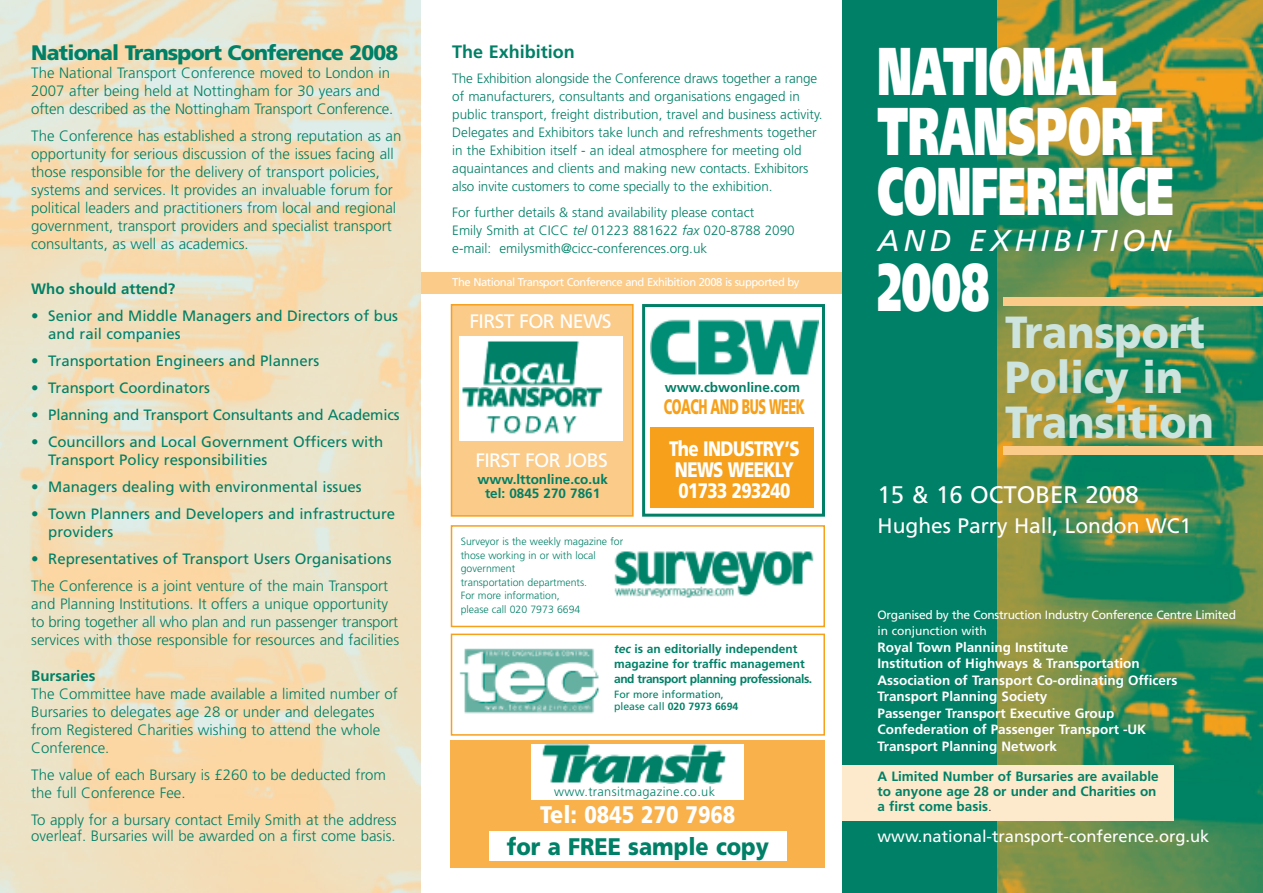
<style>
.page{position:relative;width:1263px;height:893px;background:#fff}
.page>*{position:absolute;margin:0;border:0;box-sizing:border-box;transform-origin:0 0}
.t1{font:900 67.5px/60px "Frutiger";color:#fff;scale:.6 1}
.t2{font:900 45px/45px "Frutiger";color:#cde3de;scale:.9 1}
.t3{font:italic 30px "Frutiger";letter-spacing:.145em;color:#fff}
.t4{font:900 24px "Frutiger";color:#008066;scale:.9 1}
.t5{font:24px "Frutiger";color:#fff}
.t6{font:900 24px "Frutiger";color:#fff;scale:.9 1}
.t7{font:900 21px/21px "Frutiger";letter-spacing:-.035em;color:#fff;scale:.8 1}
.t8{font:900 21px "Frutiger";letter-spacing:-.035em;color:#008066}
.t9{font:21px "Frutiger";color:#fff}
.t10{font:900 21px "Frutiger";letter-spacing:-.035em;color:#f6a01b;scale:.6 1}
.t11{font:19.5px "Frutiger";letter-spacing:-.035em;color:#fff}
.t12{font:700 18px "Frutiger";color:#008066}
.t13{font:16.5px "Frutiger";color:#fff}
.t14{font:300 15px/18px "Frutiger";color:#008066}
.t15{font:15px/18px "Frutiger";color:#008066}
.t16{font:700 15px "Frutiger";color:#008066}
.t17{font:300 13.5px/18px "Frutiger";color:#008066}
.t18{font:700 13.5px/16.5px "Frutiger";color:#fff}
.t19{font:700 13.5px/15px "Frutiger";color:#008066}
.t20{font:300 12.75px "Frutiger";letter-spacing:.03em;color:#008066}
.t21{font:700 12px/15px "Frutiger";color:#008066}
.t22{font:12px/16.5px "Frutiger";letter-spacing:-.02em;color:#fff}
.t23{font:11.25px "Frutiger";letter-spacing:-.04em;color:#fff}
.t24{font:300 10.5px/13.5px "Frutiger";color:#008066}
.t25{font:10.5px/12px "Frutiger";color:#008066}
.s1{font-style:italic}
.s2{font-weight:700}
.s3{font-weight:300;color:#231f20}
</style>
<div class="page">
<div style="left:842px;top:0;width:155px;height:893px;background:#008066"></div>
<img style="left:0;top:0;width:421px;height:893px">
<img style="left:997px;top:0;width:266px;height:893px">
<div style="left:1003px;top:446px;width:260px;height:9px;background:#fbcb8a"></div>
<div style="left:1003px;top:298px;width:260px;height:8px;background:#fbcb8a"></div>
<div style="left:842px;top:765px;width:332px;height:56px;background:#fde9cb"></div>
<div style="left:451px;top:305px;width:182px;height:211px;background:#fbcb8a"></div>
<div style="left:451px;top:304px;width:183px;height:213px;border:2px solid #f6a01b"></div>
<div style="left:459px;top:336px;width:164px;height:105px;background:#fff"></div>
<img style="left:483px;top:341px;width:97px;height:45px">
<img style="left:486px;top:416px;width:91px;height:18px">
<img style="left:462px;top:387px;width:141px;height:21px">
<div style="left:642px;top:304px;width:183px;height:213px;border:3px solid #008066"></div>
<div style="left:651px;top:427px;width:163px;height:81px;background:#f6a01b"></div>
<img style="left:651px;top:319px;width:167px;height:56px">
<div style="left:451px;top:525px;width:374px;height:102px;border:2px solid #f6a01b"></div>
<img style="left:614px;top:551px;width:200px;height:47px">
<div style="left:451px;top:634px;width:374px;height:102px;border:2px solid #f6a01b"></div>
<img style="left:459px;top:648px;width:140px;height:66px">
<div style="left:451px;top:740px;width:374px;height:127px;background:#f9b14b"></div>
<div style="left:489px;top:831px;width:298px;height:30px;background:#fff"></div>
<div style="left:531px;top:744px;width:213px;height:55px;background:#fff"></div>
<img style="left:542px;top:744px;width:184px;height:40px">
<div style="left:421px;top:272px;width:421px;height:21px;background:#fbcb8a"></div>
<h3 class="t8" style="left:31px;top:44px;width:369px">National Transport Conference 2008</h3>
<p class="t14" style="left:31px;top:65px;width:364px">The National Transport Conference moved to London in<br>2007 after being held at Nottingham for 30 years and often described as the Nottingham Transport Conference.</p>
<p class="t14" style="left:31px;top:128px;width:372px">The Conference has established a strong reputation as an opportunity for serious discussion of the issues facing all those responsible for the delivery of transport policies, systems and services. It provides an invaluable forum for political leaders and practitioners from local and regional government, transport providers and specialist transport consultants, as well as academics.</p>
<p class="t16" style="left:31px;top:283px;width:146px">Who should attend?</p>
<p class="t15" style="left:48px;top:308px;width:351px;text-indent:-17px">• Senior and Middle Managers and Directors of bus and rail companies</p>
<p class="t15" style="left:31px;top:353px;width:290px">• Transportation Engineers and Planners</p>
<p class="t15" style="left:31px;top:380px;width:180px">• Transport Coordinators</p>
<p class="t15" style="left:31px;top:407px;width:370px">• Planning and Transport Consultants and Academics</p>
<p class="t15" style="left:48px;top:434px;width:337px;text-indent:-17px">• Councillors and Local Government Officers with<br>Transport Policy responsibilities</p>
<p class="t15" style="left:31px;top:479px;width:332px">• Managers dealing with environmental issues</p>
<p class="t15" style="left:48px;top:506px;width:348px;text-indent:-17px">• Town Planners and Developers and infrastructure providers</p>
<p class="t15" style="left:31px;top:551px;width:362px">• Representatives of Transport Users Organisations</p>
<p class="t14" style="left:31px;top:578px;width:369px">The Conference is a joint venture of the main Transport and Planning Institutions. It offers a unique opportunity to bring together all who plan and run passenger transport services with those responsible for resources and facilities</p>
<p class="t16" style="left:31px;top:670px;width:66px">Bursaries</p>
<p class="t14" style="left:31px;top:686px;width:368px">The Committee have made available a limited number of Bursaries to delegates age 28 or under and delegates from Registered Charities wishing to attend the whole Conference.</p>
<p class="t14" style="left:31px;top:767px;width:356px">The value of each Bursary is £260 to be deducted from the full Conference Fee.</p>
<p class="t14" style="left:31px;top:812px;width:367px;line-height:16.6px">To apply for a bursary contact Emily Smith at the address overleaf. Bursaries will be awarded on a first come basis.</p>
<p class="t12" style="left:452px;top:44px;width:124px">The Exhibition</p>
<p class="t17" style="left:452px;top:70px;width:372px">The Exhibition alongside the Conference draws together a range of manufacturers, consultants and organisations engaged in public transport, freight distribution, travel and business activity.<br>Delegates and Exhibitors take lunch and refreshments together in the Exhibition itself - an ideal atmosphere for meeting old aquaintances and clients and making new contacts. Exhibitors also invite customers to come specially to the exhibition.</p>
<p class="t17" style="left:452px;top:204px;width:344px">For further details &amp; stand availability please contact<br>Emily Smith at CICC <span class="s1">tel</span> 01223 881622 <span class="s1">fax</span> 020-8788 2090 e-mail: emilysmith@cicc-conferences.org.uk</p>
<p class="t23" style="left:452px;top:277px;width:349px">The National Transport Conference and Exhibition 2008 is supported by</p>
<h3 class="t11" style="left:469px;top:313px;width:144px">FIRST FOR NEWS</h3>
<h3 class="t11" style="left:475px;top:452px;width:134px">FIRST FOR JOBS</h3>
<p class="t19" style="left:477px;top:474px;width:132px;line-height:13.5px;text-align:center">www.lttonline.co.uk tel: 0845 270 7861</p>
<p class="t24" style="left:461px;top:536px;width:164px">Surveyor is the weekly magazine for those working in or with local government<br>transportation departments.<br>For more information,<br>please call 020 7973 6694</p>
<p class="t19" style="left:665px;top:381px;width:137px">www.cbwonline.com</p>
<h3 class="t10" style="left:664px;top:398px;width:236px">COACH AND BUS WEEK</h3>
<h3 class="t7" style="left:669px;top:440px;width:165px">The INDUSTRY’S<br>NEWS WEEKLY<br>01733 293240</h3>
<p class="t21" style="left:614px;top:642px;width:200px"><span class="s1">tec</span> is an editorially independent magazine for traffic management and transport planning professionals.</p>
<p class="t25" style="left:614px;top:689px;width:126px">For more information, please call <span class="s2">020 7973 6694</span></p>
<p class="t20" style="left:554px;top:786px;width:162px">www.transitmagazine.co.uk</p>
<h3 class="t6" style="left:540px;top:805px;width:218px">Tel: 0845 270 7968</h3>
<h3 class="t4" style="left:507px;top:837px;width:293px">for a FREE sample copy</h3>
<h1 class="t1" style="left:877px;top:46px;width:495px">NATIONAL<br>TRANSPORT<br>CONFERENCE</h1>
<h3 class="t3" style="left:877px;top:228px;width:295px">AND EXHIBITION</h3>
<h1 class="t1" style="left:877px;top:262px;width:188px">2008</h1>
<h2 class="t2" style="left:1005px;top:313px;width:233px">Transport<br>Policy in<br>Transition</h2>
<h3 class="t5" style="left:877px;top:485px;width:263px">15 &amp; 16 OCTOBER 2008</h3>
<h3 class="t9" style="left:877px;top:518px;width:315px">Hughes Parry Hall, London WC1</h3>
<p class="t22" style="left:877px;top:607px;width:360px">Organised by the Construction Industry Conference Centre Limited in conjunction with</p>
<p class="t18" style="left:877px;top:640px;width:301px">Royal Town Planning Institute<br>Institution of Highways &amp; Transportation Association of Transport Co-ordinating Officers Transport Planning Society<br>Passenger Transport Executive Group Confederation of Passenger Transport -UK Transport Planning Network</p>
<p class="t19" style="left:877px;top:770px;width:283px">A Limited Number of Bursaries are available to anyone age 28 or under and Charities on a first come basis<span class="s3">.</span></p>
<p class="t13" style="left:877px;top:830px;width:333px">www.national-transport-conference.org.uk</p>
</div>
